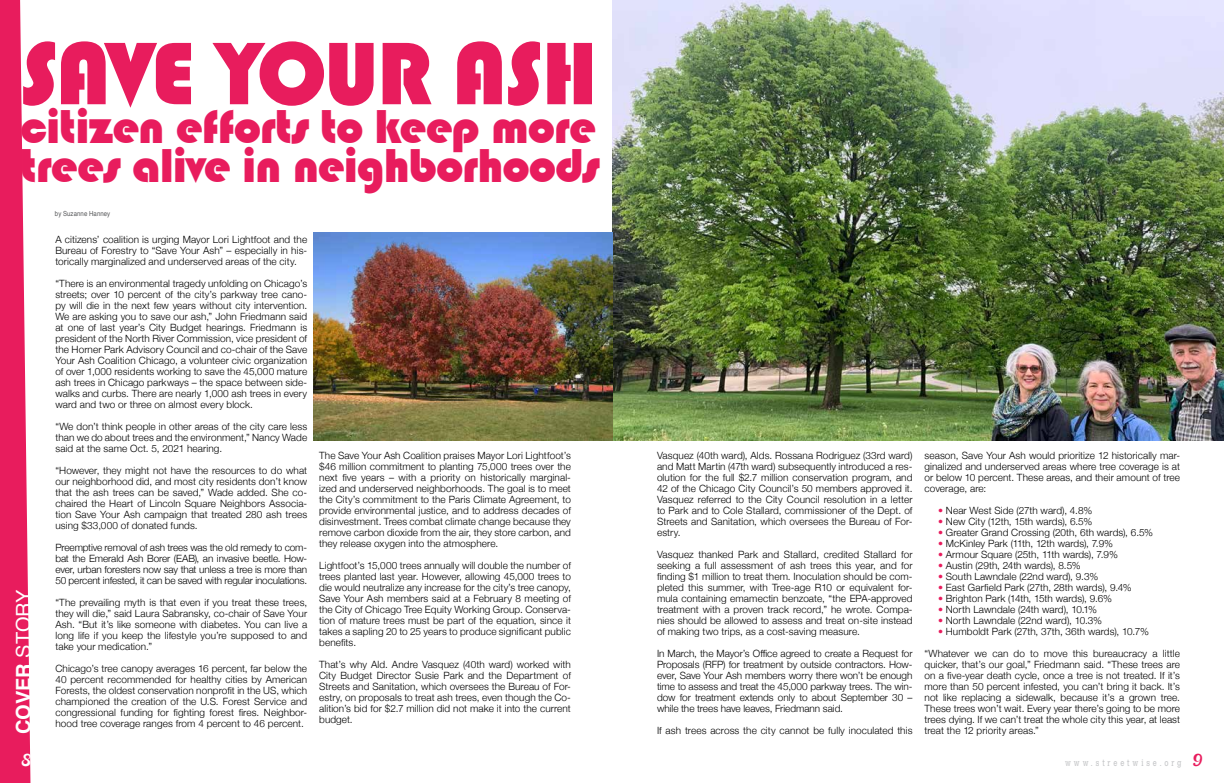
<style>
.page{position:relative;width:1224px;height:783px;background:#fff}
.page>*{position:absolute;margin:0;border:0;box-sizing:border-box;transform-origin:0 0}
.t1{font:92px "Bauhaus 93";letter-spacing:-.025em;color:#e81c5d}
.t2{font:49px/39px "Bauhaus 93";letter-spacing:-.025em;color:#e81c5d}
.t3{font:700 20px "Helvetica";color:#fff}
.t4{font:19px "Canadian Photographer Script";color:#fff}
.t5{font:300 10px/11px "Helvetica Neue";letter-spacing:.01em;color:#000;text-align:justify}
.t6{font:9.1px "Calvert MT Std";letter-spacing:.42em;color:#c7c8ca;scale:.77 1}
.t7{font:7px "Helvetica";letter-spacing:.02em;color:#58595b;scale:.86 1}
.s1{font-weight:400}
.s2{color:#e81c5d}
.s3{font-family:"Canadian Photographer Script";font-size:19px;color:#e81c5d}
</style>
<div class="page">
<svg style="left:0;top:0;width:30px;height:783px;background:#ea316c"></svg>
<img style="left:612px;top:0;width:612px;height:440px">
<img style="left:314px;top:232px;width:298px;height:208px">
<h1 class="t1" style="left:20px;top:22px;width:580px">SAVE YOUR ASH</h1>
<h2 class="t2" style="left:20px;top:108px;width:582px">citizen efforts to keep more trees alive in neighborhoods</h2>
<h3 class="t3" style="left:7px;top:734px;width:146px;rotate:-90deg">COVER <span class="s1">STORY</span></h3>
<h3 class="t4" style="left:19px;top:749px;width:12px">8</h3>
<p class="t7" style="left:55px;top:208px;width:66px">by Suzanne Hanney</p>
<p class="t5" style="left:55px;top:233px;width:253px">A citizens’ coalition is urging Mayor Lori Lightfoot and the Bureau of Forestry to “Save Your Ash” – especially in his&shy;torically marginalized and underserved areas of the city.</p>
<p class="t5" style="left:55px;top:277px;width:253px">“There is an environmental tragedy unfolding on Chicago’s streets; over 10 percent of the city’s parkway tree cano&shy;py will die in the next few years without city intervention.<br>We are asking you to save our ash,” John Friedmann said at one of last year’s City Budget hearings. Friedmann is president of the North River Commission, vice president of the Horner Park Advisory Council and co-chair of the Save Your Ash Coalition Chicago, a volunteer civic organization of over 1,000 residents working to save the 45,000 mature ash trees in Chicago parkways – the space between side&shy;walks and curbs. There are nearly 1,000 ash trees in every ward and two or three on almost every block.</p>
<p class="t5" style="left:55px;top:420px;width:253px">“We don’t think people in other areas of the city care less than we do about trees and the environment,” Nancy Wade said at the same Oct. 5, 2021 hearing.</p>
<p class="t5" style="left:55px;top:464px;width:253px">“However, they might not have the resources to do what our neighborhood did, and most city residents don’t know that the ash trees can be saved,” Wade added. She co&shy;chaired the Heart of Lincoln Square Neighbors Associa&shy;tion Save Your Ash campaign that treated 280 ash trees using $33,000 of donated funds.</p>
<p class="t5" style="left:55px;top:541px;width:253px">Preemptive removal of ash trees was the old remedy to com&shy;bat the Emerald Ash Borer (EAB), an invasive beetle. How&shy;ever, urban foresters now say that unless a tree is more than 50 percent infested, it can be saved with regular inoculations.</p>
<p class="t5" style="left:55px;top:596px;width:253px">“The prevailing myth is that even if you treat these trees, they will die,” said Laura Sabransky, co-chair of Save Your Ash. “But it’s like someone with diabetes. You can live a long life if you keep the lifestyle you’re supposed to and take your medication.”</p>
<p class="t5" style="left:55px;top:662px;width:253px">Chicago’s tree canopy averages 16 percent, far below the 40 percent recommended for healthy cities by American Forests, the oldest conservation nonprofit in the US, which championed the creation of the U.S. Forest Service and congressional funding for fighting forest fires. Neighbor&shy;hood tree coverage ranges from 4 percent to 46 percent.</p>
<p class="t5" style="left:319px;top:449px;width:253px">The Save Your Ash Coalition praises Mayor Lori Lightfoot’s $46 million commitment to planting 75,000 trees over the next five years – with a priority on historically marginal&shy;ized and underserved neighborhoods. The goal is to meet the City’s commitment to the Paris Climate Agreement, to provide environmental justice, and to address decades of disinvestment. Trees combat climate change because they remove carbon dioxide from the air, they store carbon, and they release oxygen into the atmosphere.</p>
<p class="t5" style="left:319px;top:559px;width:253px">Lightfoot’s 15,000 trees annually will double the number of trees planted last year. However, allowing 45,000 trees to die would neutralize any increase for the city’s tree canopy, Save Your Ash members said at a February 8 meeting of the City of Chicago Tree Equity Working Group. Conserva&shy;tion of mature trees must be part of the equation, since it takes a sapling 20 to 25 years to produce significant public benefits.</p>
<p class="t5" style="left:319px;top:658px;width:253px">That’s why Ald. Andre Vasquez (40th ward) worked with City Budget Director Susie Park and the Department of Streets and Sanitation, which oversees the Bureau of For&shy;estry, on proposals to treat ash trees, even though the Co&shy;alition’s bid for $2.7 million did not make it into the current budget.</p>
<p class="t5" style="left:657px;top:449px;width:257px">Vasquez (40th ward), Alds. Rossana Rodriguez (33rd ward) and Matt Martin (47th ward) subsequently introduced a res&shy;olution for the full $2.7 million conservation program, and 42 of the Chicago City Council’s 50 members approved it.<br>Vasquez referred to the City Council resolution in a letter to Park and to Cole Stallard, commissioner of the Dept. of Streets and Sanitation, which oversees the Bureau of For&shy;estry.</p>
<p class="t5" style="left:657px;top:548px;width:257px">Vasquez thanked Park and Stallard, credited Stallard for seeking a full assessment of ash trees this year, and for finding $1 million to treat them. Inoculation should be com&shy;pleted this summer, with Tree-age R10 or equivalent for&shy;mula containing emamectin benzoate, “the EPA-approved treatment with a proven track record,” he wrote. Compa&shy;nies should be allowed to assess and treat on-site instead of making two trips, as a cost-saving measure.</p>
<p class="t5" style="left:657px;top:647px;width:257px">In March, the Mayor’s Office agreed to create a Request for Proposals (RFP) for treatment by outside contractors. How&shy;ever, Save Your Ash members worry there won’t be enough time to assess and treat the 45,000 parkway trees. The win&shy;dow for treatment extends only to about September 30 – while the trees have leaves, Friedmann said.</p>
<p class="t5" style="left:657px;top:724px;width:257px">If ash trees across the city cannot be fully inoculated this</p>
<p class="t5" style="left:925px;top:449px;width:257px">season, Save Your Ash would prioritize 12 historically mar&shy;ginalized and underserved areas where tree coverage is at or below 10 percent. These areas, and their amount of tree coverage, are:</p>
<p class="t5" style="left:938px;top:504px;width:156px"><span class="s2">•</span> Near West Side (27th ward), 4.8%</p>
<p class="t5" style="left:938px;top:515px;width:156px"><span class="s2">•</span> New City (12th, 15th wards), 6.5%</p>
<p class="t5" style="left:938px;top:526px;width:217px"><span class="s2">•</span> Greater Grand Crossing (20th, 6th wards), 6.5%</p>
<p class="t5" style="left:938px;top:537px;width:176px"><span class="s2">•</span> McKinley Park (11th, 12th wards), 7.9%</p>
<p class="t5" style="left:938px;top:548px;width:181px"><span class="s2">•</span> Armour Square (25th, 11th wards), 7.9%</p>
<p class="t5" style="left:938px;top:559px;width:144px"><span class="s2">•</span> Austin (29th, 24th wards), 8.5%</p>
<p class="t5" style="left:938px;top:570px;width:162px"><span class="s2">•</span> South Lawndale (22nd ward), 9.3%</p>
<p class="t5" style="left:938px;top:581px;width:195px"><span class="s2">•</span> East Garfield Park (27th, 28th wards), 9.4%</p>
<p class="t5" style="left:938px;top:592px;width:175px"><span class="s2">•</span> Brighton Park (14th, 15th wards), 9.6%</p>
<p class="t5" style="left:938px;top:603px;width:161px"><span class="s2">•</span> North Lawndale (24th ward), 10.1%</p>
<p class="t5" style="left:938px;top:614px;width:166px"><span class="s2">•</span> North Lawndale (22nd ward), 10.3%</p>
<p class="t5" style="left:938px;top:625px;width:212px"><span class="s2">•</span> Humboldt Park (27th, 37th, 36th wards), 10.7%</p>
<p class="t5" style="left:925px;top:647px;width:257px">“Whatever we can do to move this bureaucracy a little quicker, that’s our goal,” Friedmann said. “These trees are on a five-year death cycle, once a tree is not treated. If it’s more than 50 percent infested, you can’t bring it back. It’s not like replacing a sidewalk, because it’s a grown tree.<br>These trees won’t wait. Every year there’s going to be more trees dying. If we can’t treat the whole city this year, at least treat the 12 priority areas.”</p>
<p class="t6" style="left:1065px;top:757px;width:178px">www.streetwise.org <span class="s3">9</span></p>
</div>
